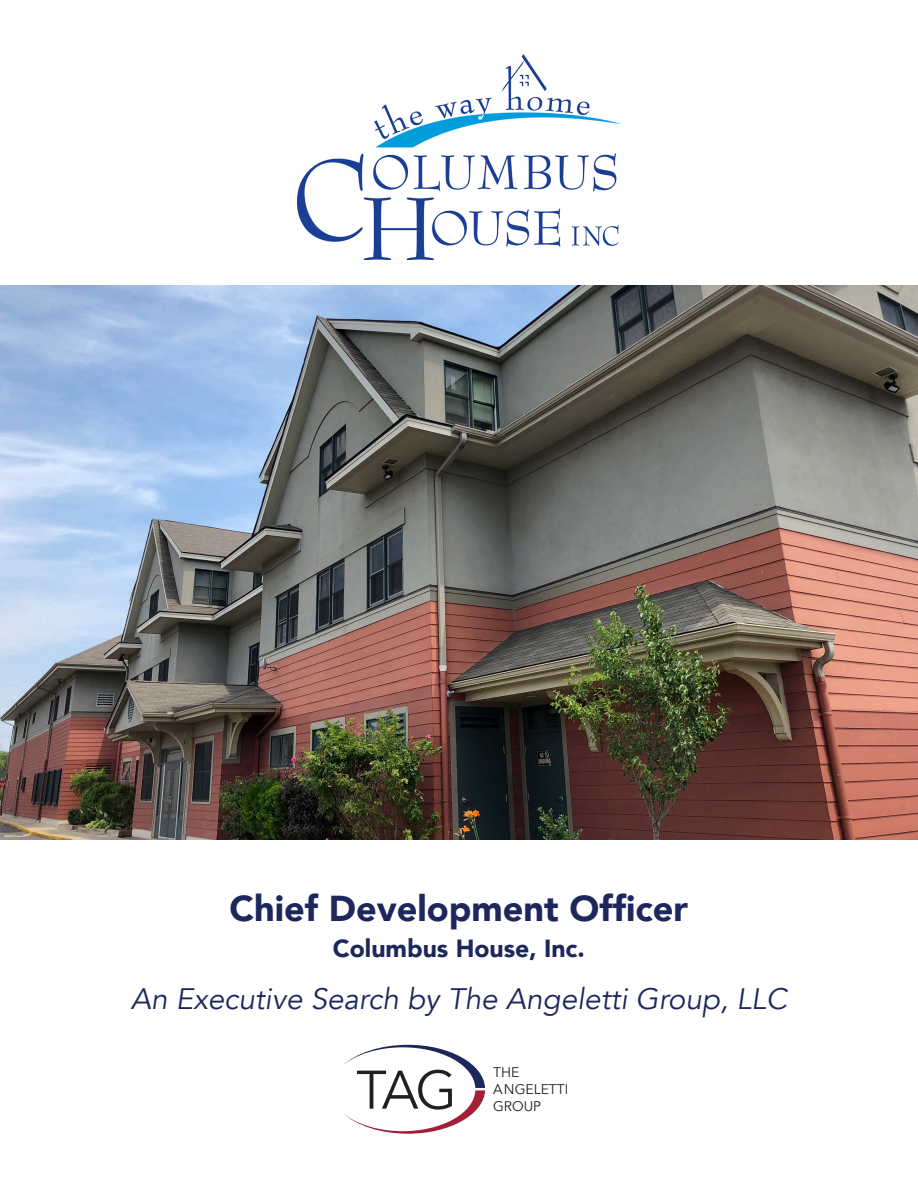
<style>
.page{position:relative;width:918px;height:1188px;background:#fff}
.page>*{position:absolute;margin:0;border:0;box-sizing:border-box;transform-origin:0 0}
.t1{font:900 36px "Avenir";color:#1c275b}
.t2{font:italic 29.55px "Avenir";color:#1c275b}
.t3{font:900 24.75px "Avenir";color:#1c275b}
.t4{font:13.95px/16.6px "Avenir";color:#231f20}
</style>
<div class="page">
<svg style="left:343px;top:1045px;width:142px;height:89px"></svg>
<img style="left:298px;top:54px;width:322px;height:205px">
<img style="left:0;top:285px;width:918px;height:554px">
<p class="t1" style="left:230px;top:878px;width:460px">Chief Development Officer</p>
<p class="t3" style="left:333px;top:927px;width:254px">Columbus House, Inc.</p>
<p class="t2" style="left:131px;top:981px;width:658px">An Executive Search by The Angeletti Group, LLC</p>
<p class="t4" style="left:493px;top:1065px;width:77px">THE<br>ANGELETTI<br>GROUP</p>
</div>
